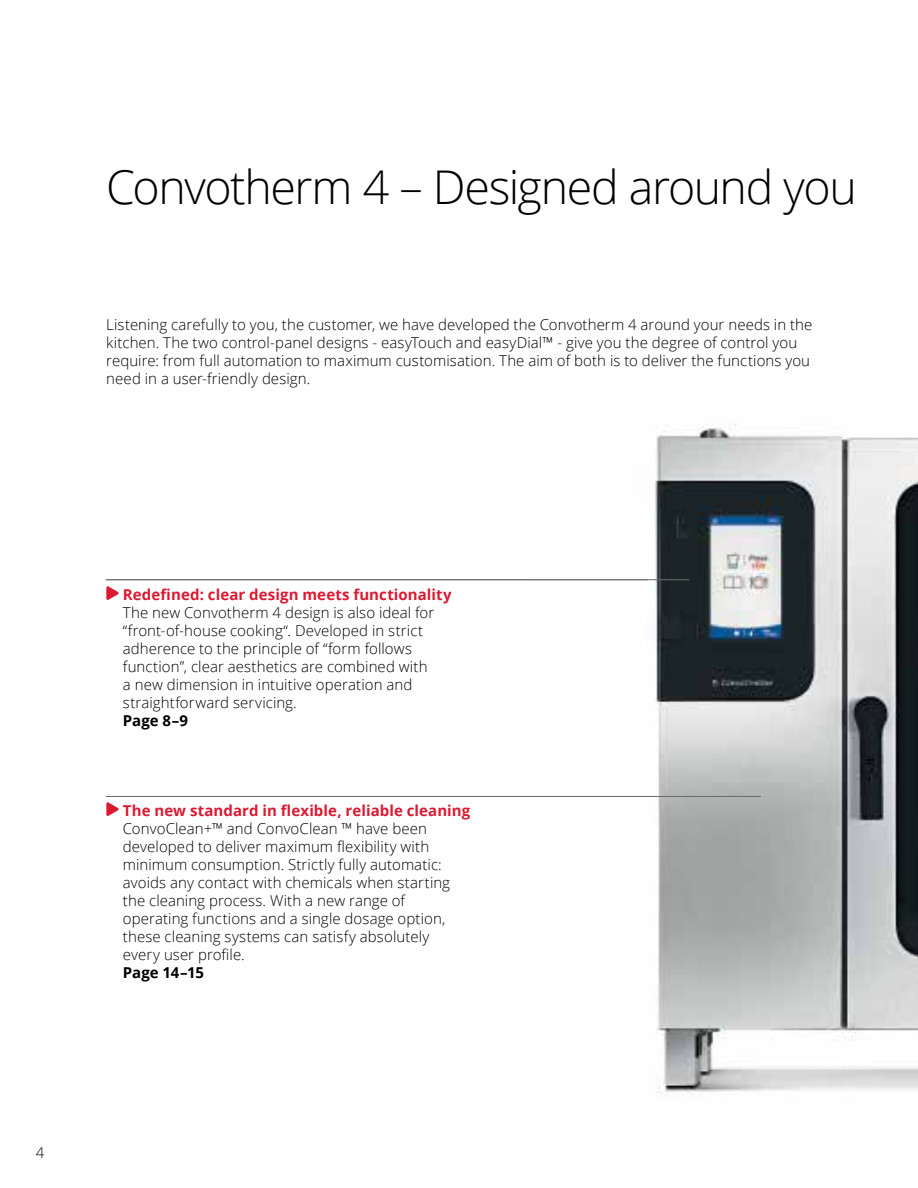
<style>
.page{position:relative;width:918px;height:1188px;background:#fff}
.page>*{position:absolute;margin:0;border:0;box-sizing:border-box;transform-origin:0 0}
.t1{font:300 46.5px "Open Sans";letter-spacing:-.03em;color:#000}
.t2{font:300 15px/18px "Open Sans";letter-spacing:.005em;color:#000}
.t3{font:700 15px "Open Sans";letter-spacing:.005em;color:#da1a32}
.t4{font:700 15px "Open Sans";letter-spacing:-.005em;color:#000}
</style>
<div class="page">
<img style="left:526px;top:424px;width:392px;height:672px">
<svg style="left:106px;top:586px;width:13px;height:14px"></svg>
<svg style="left:106px;top:802px;width:13px;height:14px"></svg>
<hr style="left:106px;top:579px;width:583px;height:1px;background:#6d6e71">
<hr style="left:106px;top:796px;width:655px;height:1px;background:#6d6e71">
<h1 class="t1" style="left:106px;top:155px;width:752px">Convotherm 4 – Designed around you</h1>
<p class="t2" style="left:106px;top:315px;width:708px">Listening carefully to you, the customer, we have developed the Convotherm 4 around your needs in the kitchen. The two control-panel designs - easyTouch and easyDial™ - give you the degree of control you require: from full automation to maximum customisation. The aim of both is to deliver the functions you need in a user-friendly design.</p>
<p class="t2" style="left:36px;top:1143px;width:10px">4</p>
<p class="t3" style="left:123px;top:583px;width:330px">Redefined: clear design meets functionality</p>
<p class="t2" style="left:123px;top:603px;width:313px">The new Convotherm 4 design is also ideal for “front-of-house cooking“. Developed in strict adherence to the principle of “form follows function”, clear aesthetics are combined with a new dimension in intuitive operation and straightforward servicing.</p>
<p class="t4" style="left:123px;top:709px;width:67px">Page 8–9</p>
<p class="t3" style="left:123px;top:799px;width:349px">The new standard in flexible, reliable cleaning</p>
<p class="t2" style="left:123px;top:819px;width:329px">ConvoClean+™ and ConvoClean ™ have been developed to deliver maximum flexibility with minimum consumption. Strictly fully automatic: avoids any contact with chemicals when starting the cleaning process. With a new range of operating functions and a single dosage option, these cleaning systems can satisfy absolutely every user profile.</p>
<p class="t4" style="left:123px;top:961px;width:83px">Page 14–15</p>
</div>
